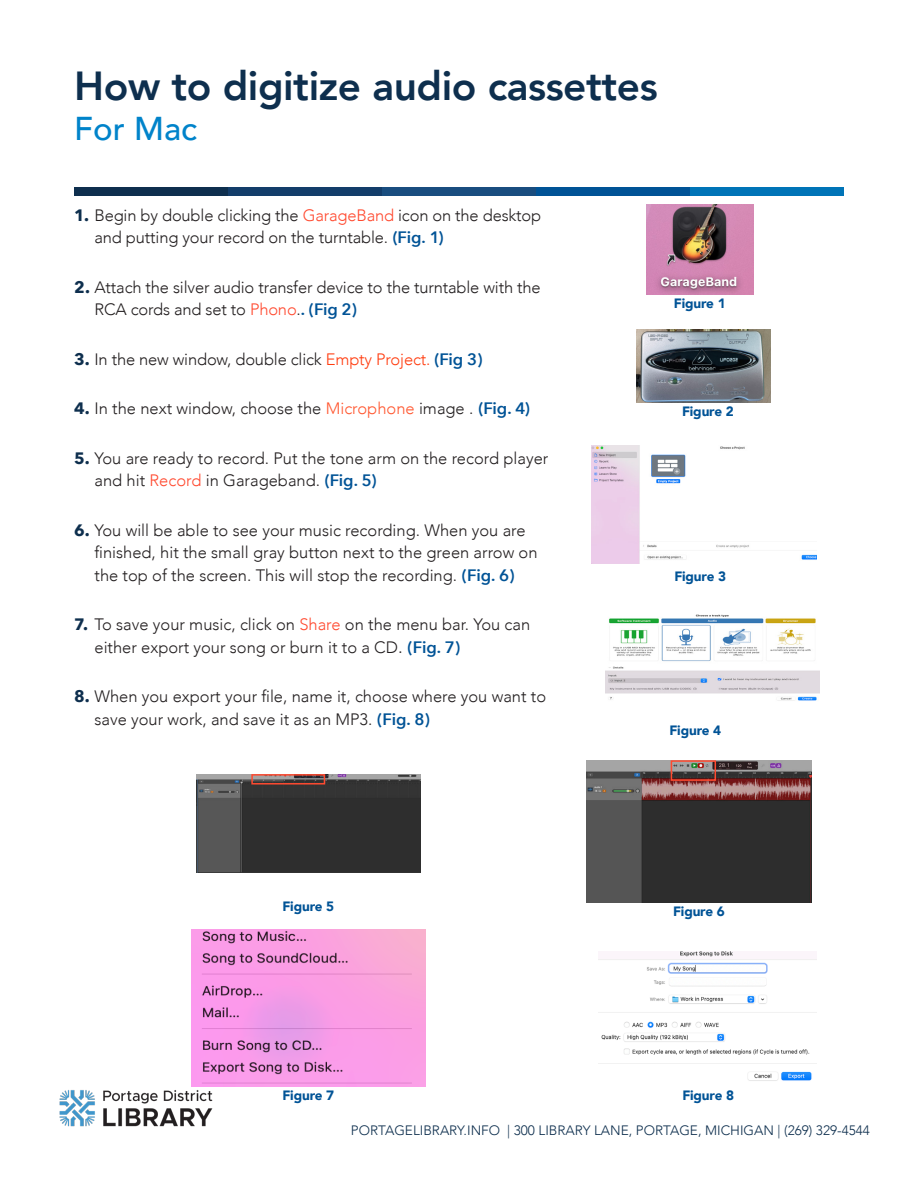
<style>
.page{position:relative;width:918px;height:1188px;background:#fff}
.page>*{position:absolute;margin:0;border:0;box-sizing:border-box;transform-origin:0 0}
.t1{font:800 40.5px "Avenir";letter-spacing:-.01em;color:#0e2f4e}
.t2{font:500 33px "Avenir";color:#0083ca}
.t3{font:300 16.5px/22.5px "Avenir";color:#231f20}
.t4{font:300 13.65px "Avenir";color:#0e2f4e}
.Under_Image_Figure{font:900 13.5px "Avenir";letter-spacing:-.01em;color:#005396}
.s1{font-family:"Avenir Next";font-weight:700;color:#0e2f4e}
.s2{color:#ff4a30}
.s3{font-family:"Avenir Next";font-weight:600;color:#005396}
.s4{color:#ff3d10}
.s5{color:#ff5730}
.s6{font-size:18px}
</style>
<div class="page">
<img style="left:59px;top:1082px;width:157px;height:45px">
<div style="left:74px;top:187px;width:154px;height:9px;background:#0e2f4e"></div>
<div style="left:228px;top:187px;width:154px;height:9px;background:#133d6a"></div>
<div style="left:382px;top:187px;width:154px;height:9px;background:#194d7f"></div>
<div style="left:536px;top:187px;width:154px;height:9px;background:#005396"></div>
<div style="left:690px;top:187px;width:154px;height:9px;background:#0074b7"></div>
<img style="left:647px;top:204px;width:107px;height:91px">
<img style="left:592px;top:445px;width:225px;height:119px">
<img style="left:606px;top:615px;width:214px;height:86px">
<img style="left:196px;top:774px;width:225px;height:99px">
<img style="left:192px;top:929px;width:233px;height:157px">
<img style="left:599px;top:951px;width:218px;height:130px">
<img style="left:586px;top:760px;width:225px;height:142px">
<div style="left:251px;top:774px;width:74px;height:11px;border:2px solid #ff4a30"></div>
<div style="left:671px;top:760px;width:45px;height:21px;border:2px solid #ff4a30"></div>
<img style="left:636px;top:329px;width:135px;height:74px">
<p class="t1" style="left:74px;top:54px;width:585px">How to digitize audio cassettes</p>
<p class="t2" style="left:74px;top:99px;width:124px">For Mac</p>
<p class="t3" style="left:94px;top:204px;width:448px;text-indent:-20px"><span class="s1">1.</span> Begin by double clicking the <span class="s2">GarageBand</span> icon on the desktop and putting your record on the turntable. <span class="s3">(Fig. 1)</span></p>
<p class="t3" style="left:94px;top:276px;width:448px;text-indent:-20px"><span class="s1">2.</span> Attach the silver audio transfer device to the turntable with the<br>RCA cords and set to <span class="s2">Phono</span>.<span class="s3">. (Fig 2)</span></p>
<p class="t3" style="left:74px;top:348px;width:410px"><span class="s1">3.</span> In the new window, double click <span class="s4">Empty Project.</span> <span class="s3">(Fig 3)</span></p>
<p class="t3" style="left:74px;top:397px;width:457px"><span class="s1">4.</span> In the next window, choose the <span class="s5">Microphone</span> image . <span class="s3">(Fig. 4)</span></p>
<p class="t3" style="left:94px;top:447px;width:455px;text-indent:-20px"><span class="s1">5.</span> You are ready to record. Put the tone arm on the record player and hit <span class="s2">Record</span> in Garageband. <span class="s3">(Fig. 5)</span></p>
<p class="t3" style="left:94px;top:519px;width:445px;text-indent:-20px"><span class="s1">6.</span> You will be able to see your music recording. When you are finished, hit the small gray button next to the green arrow on the top of the screen. This will stop the recording. <span class="s3">(Fig. 6)</span></p>
<p class="t3" style="left:94px;top:613px;width:437px;text-indent:-20px"><span class="s1">7.</span> To save your music, click on <span class="s2">Share</span> on the menu bar. You can either export your song or burn it to a CD<span class="s6">.</span> <span class="s3">(Fig. 7)</span></p>
<p class="t3" style="left:94px;top:685px;width:453px;text-indent:-20px"><span class="s1">8.</span> When you export your file, name it, choose where you want to save your work, and save it as an MP3. <span class="s3">(Fig. 8)</span></p>
<p class="Under_Image_Figure" style="left:674px;top:292px;width:53px">Figure 1</p>
<p class="Under_Image_Figure" style="left:682px;top:400px;width:53px">Figure 2</p>
<p class="Under_Image_Figure" style="left:674px;top:564px;width:53px">Figure 3</p>
<p class="Under_Image_Figure" style="left:669px;top:719px;width:53px">Figure 4</p>
<p class="Under_Image_Figure" style="left:282px;top:895px;width:53px">Figure 5</p>
<p class="Under_Image_Figure" style="left:673px;top:899px;width:53px">Figure 6</p>
<p class="Under_Image_Figure" style="left:282px;top:1083px;width:53px">Figure 7</p>
<p class="Under_Image_Figure" style="left:682px;top:1083px;width:53px">Figure 8</p>
<p class="t4" style="left:351px;top:1123px;width:521px">PORTAGELIBRARY.INFO | 300 LIBRARY LANE, PORTAGE, MICHIGAN | (269) 329-4544</p>
</div>
